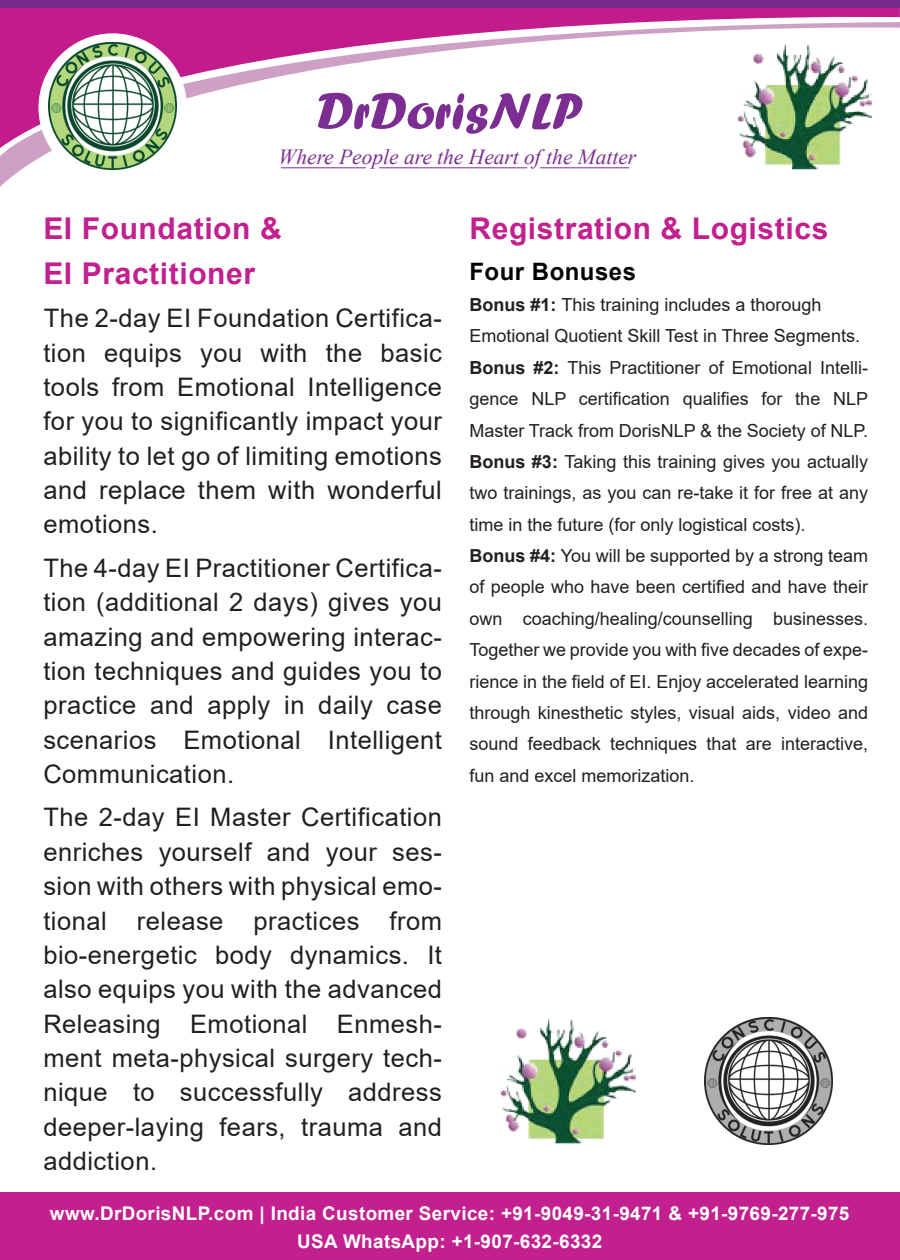
<style>
.page{position:relative;width:900px;height:1260px;background:#fff}
.page>*{position:absolute;margin:0;border:0;box-sizing:border-box;transform-origin:0 0}
.t1{font:53.1px "Forte";color:#7c2d91}
.t2{font:700 30px/45px "Arial";letter-spacing:.02em;color:#c3208f}
.t3{font:25.5px/34.3px "Arial";letter-spacing:.02em;color:#231f20;text-align:justify}
.t4{font:700 24px "Arial";letter-spacing:.02em;color:#040503}
.t5{font:italic 21.45px "Times New Roman";color:#7c2d90}
.t6{font:700 18.9px/28.5px "Arial";letter-spacing:.02em;color:#fff;text-align:center}
.t7{font:18px/31.3px "Arial";color:#231f20}
.s1{font-weight:700}
</style>
<div class="page">
<img style="left:501px;top:1018px;width:135px;height:126px">
<div style="left:0;top:8px;width:900px;height:8px;background:#c21c8c"></div>
<svg style="left:0;top:16px;width:900px;height:171px"></svg>
<div style="left:0;top:0;width:900px;height:8px;background:#762b89"></div>
<div style="left:38px;top:33px;width:149px;height:149px;background:#fff;border-radius:50%"></div>
<img style="left:705px;top:1018px;width:127px;height:126px">
<hr style="left:281px;top:167px;width:85px;height:1px;background:#7c2d90">
<hr style="left:379px;top:167px;width:148px;height:1px;background:#7c2d90">
<hr style="left:540px;top:167px;width:89px;height:1px;background:#7c2d90">
<div style="left:0;top:1192px;width:900px;height:68px;background:#c3208f"></div>
<img style="left:49px;top:42px;width:128px;height:128px">
<h1 class="t1" style="left:317px;top:80px;width:268px">DrDorisNLP</h1>
<p class="t5" style="left:279px;top:142px;width:359px">Where People are the Heart of the Matter</p>
<p class="t2" style="left:43px;top:206px;width:240px">EI Foundation &amp;<br>EI Practitioner</p>
<p class="t3" style="left:43px;top:301px;width:400px">The 2-day EI Foundation Certifica&shy;tion equips you with the basic tools from Emotional Intelligence for you to significantly impact your ability to let go of limiting emotions and replace them with wonderful emotions.</p>
<p class="t3" style="left:43px;top:551px;width:400px">The 4-day EI Practitioner Certifica&shy;tion (additional 2 days) gives you amazing and empowering interac&shy;tion techniques and guides you to practice and apply in daily case scenarios Emotional Intelligent Communication.</p>
<p class="t3" style="left:43px;top:800px;width:400px">The 2-day EI Master Certification enriches yourself and your ses&shy;sion with others with physical emo&shy;tional release practices from bio-energetic body dynamics. It also equips you with the advanced Releasing Emotional Enmesh&shy;ment meta-physical surgery tech&shy;nique to successfully address deeper-laying fears, trauma and addiction.</p>
<p class="t2" style="left:469px;top:206px;width:360px">Registration &amp; Logistics</p>
<p class="t4" style="left:469px;top:254px;width:168px">Four Bonuses</p>
<p class="t7" style="left:469px;top:289px;width:400px"><span class="s1">Bonus #1:</span> This training includes a thorough Emotional Quotient Skill Test in Three Segments.<br><span class="s1">Bonus #2:</span> This Practitioner of Emotional Intelli&shy;gence NLP certification qualifies for the NLP Master Track from DorisNLP &amp; the Society of NLP.<br><span class="s1">Bonus #3:</span> Taking this training gives you actually two trainings, as you can re-take it for free at any time in the future (for only logistical costs).<br><span class="s1">Bonus #4:</span> You will be supported by a strong team of people who have been certified and have their own coaching/healing/counselling businesses.<br>Together we provide you with five decades of expe&shy;rience in the field of EI. Enjoy accelerated learning through kinesthetic styles, visual aids, video and sound feedback techniques that are interactive, fun and excel memorization.</p>
<p class="t6" style="left:50px;top:1199px;width:801px">www.DrDorisNLP.com | India Customer Service: +91-9049-31-9471 &amp; +91-9769-277-975<br>USA WhatsApp: +1-907-632-6332</p>
</div>
